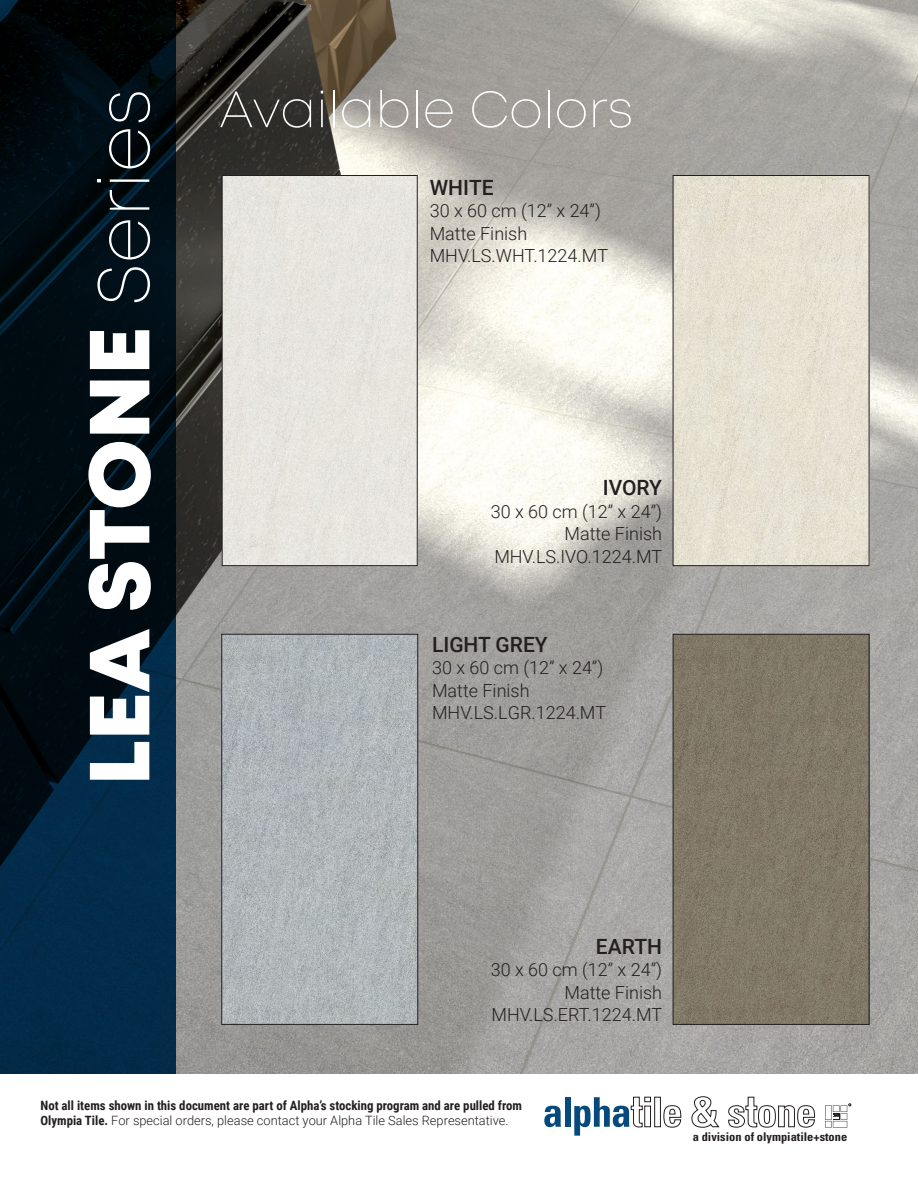
<style>
.page{position:relative;width:918px;height:1188px;background:#fff}
.page>*{position:absolute;margin:0;border:0;box-sizing:border-box;transform-origin:0 0}
.t1{font:84.9px "Mont Heavy DEMO";color:#fff}
.t2{font:51px "Mont Extra Light DEMO";color:#fff}
.t3{font:500 21px "Roboto";color:#231f20}
.t4{font:300 18px "Roboto";color:#231f20}
.t5{font:700 12.9px "Roboto Condensed";color:#231f20}
.t6{font:300 12.9px "Roboto";color:#231f20}
.t7{font:700 condensed 12px "Univers";color:#231f20}
.s1{font-family:"Mont Extra Light DEMO";font-size:73.2px}
.s2{font-family:"Roboto Condensed";font-weight:700}
</style>
<div class="page">
<svg style="left:544px;top:1106px;width:17px;height:21px"></svg>
<div style="left:565px;top:1097px;width:5px;height:30px;background:#064a7d"></div>
<svg style="left:574px;top:1096px;width:241px;height:40px"></svg>
<svg style="left:825px;top:1104px;width:26px;height:24px"></svg>
<img style="left:176px;top:0;width:742px;height:1074px">
<svg style="left:0;top:0;width:176px;height:1074px;background:#011523"></svg>
<div style="left:224px;top:177px;width:191px;height:387px;background:#e7e5e0"></div>
<div style="left:222px;top:175px;width:195px;height:391px;border:1px solid #231f20"></div>
<img style="left:675px;top:177px;width:192px;height:387px">
<div style="left:673px;top:175px;width:196px;height:391px;border:1px solid #231f20"></div>
<img style="left:675px;top:636px;width:192px;height:386px">
<div style="left:673px;top:634px;width:196px;height:390px;border:1px solid #231f20"></div>
<img style="left:224px;top:636px;width:192px;height:386px">
<div style="left:222px;top:634px;width:196px;height:390px;border:1px solid #231f20"></div>
<p class="t1" style="left:71px;top:785px;width:698px;rotate:-90deg">LEA STONE <span class="s1">Series</span></p>
<p class="t2" style="left:219px;top:80px;width:416px">Available Colors</p>
<p class="t3" style="left:430px;top:172px;width:65px">WHITE</p>
<p class="t4" style="left:430px;top:198px;width:173px">30 x 60 cm (12” x 24”)</p>
<p class="t4" style="left:430px;top:220px;width:99px">Matte Finish</p>
<p class="t4" style="left:430px;top:243px;width:180px">MHV.LS.WHT.1224.MT</p>
<p class="t3" style="left:603px;top:473px;width:61px">IVORY</p>
<p class="t4" style="left:491px;top:499px;width:173px">30 x 60 cm (12” x 24”)</p>
<p class="t4" style="left:565px;top:521px;width:99px">Matte Finish</p>
<p class="t4" style="left:494px;top:544px;width:170px">MHV.LS.IVO.1224.MT</p>
<p class="t3" style="left:432px;top:630px;width:117px">LIGHT GREY</p>
<p class="t4" style="left:432px;top:655px;width:173px">30 x 60 cm (12” x 24”)</p>
<p class="t4" style="left:432px;top:678px;width:99px">Matte Finish</p>
<p class="t4" style="left:432px;top:700px;width:176px">MHV.LS.LGR.1224.MT</p>
<p class="t3" style="left:596px;top:932px;width:68px">EARTH</p>
<p class="t4" style="left:491px;top:957px;width:173px">30 x 60 cm (12” x 24”)</p>
<p class="t4" style="left:565px;top:980px;width:99px">Matte Finish</p>
<p class="t4" style="left:492px;top:1002px;width:172px">MHV.LS.ERT.1224.MT</p>
<p class="t5" style="left:40px;top:1096px;width:483px">Not all items shown in this document are part of Alpha’s stocking program and are pulled from</p>
<p class="t6" style="left:40px;top:1112px;width:470px"><span class="s2">Olympia Tile.</span> For special orders, please contact your Alpha Tile Sales Representative.</p>
<p class="t7" style="left:693px;top:1129px;width:156px">a division of olympiatile+stone</p>
</div>
